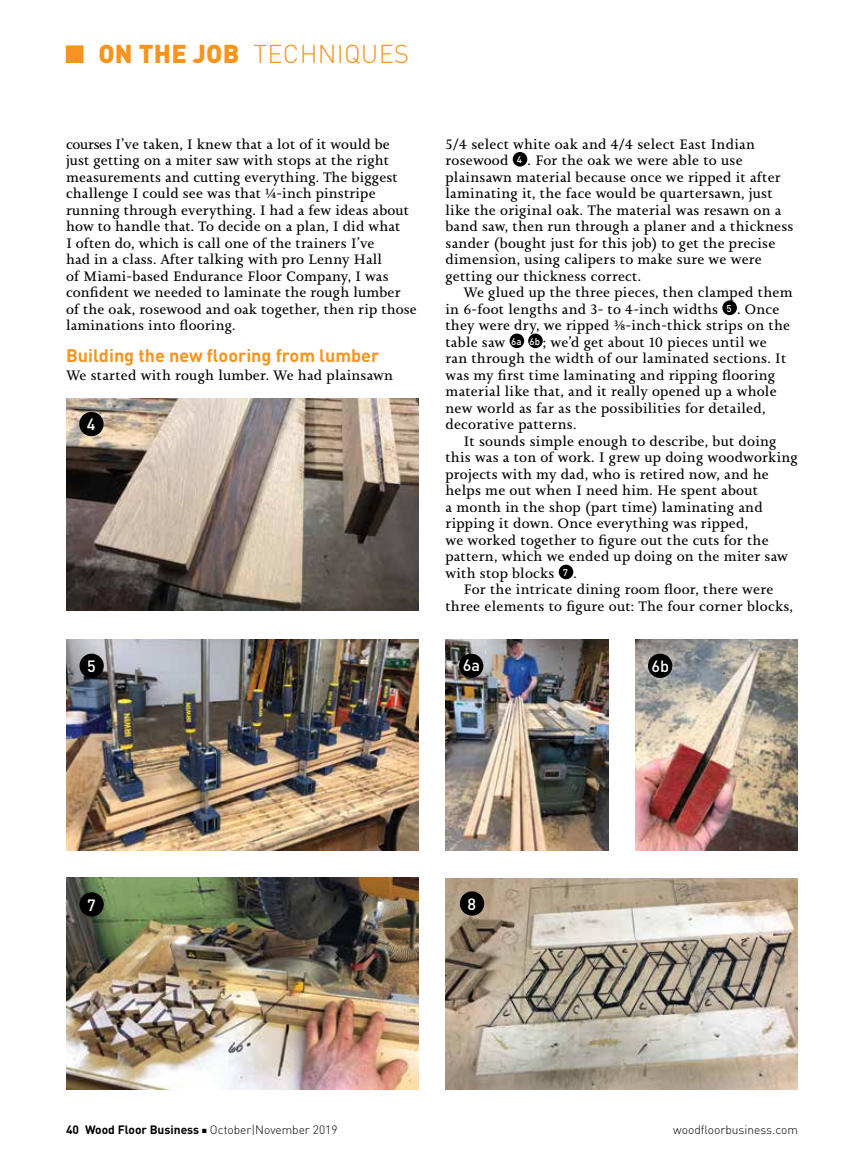
<style>
.page{position:relative;width:864px;height:1175px;background:#fff}
.page>*{position:absolute;margin:0;border:0;box-sizing:border-box;transform-origin:0 0}
.t1{font:300 25.5px "DIN Pro";letter-spacing:.01em;color:#f7941e}
.t2{font:700 18px "DIN Pro";color:#f7941e}
.t3{font:500 16.2px "DIN Pro";color:#fff}
.t4{font:14.25px/16.5px "Joanna Nova";letter-spacing:.015em;color:#000}
.t5{font:300 12px "DIN Pro";color:#000}
.s1{font-weight:900}
.s2{font-family:"DIN Pro";font-weight:500;font-size:9.75px;color:#fff}
.s3{font-weight:700}
</style>
<div class="page">
<img style="left:446px;top:639px;width:162px;height:211px">
<img style="left:635px;top:639px;width:163px;height:211px">
<img style="left:66px;top:639px;width:352px;height:211px">
<img style="left:66px;top:877px;width:352px;height:212px">
<img style="left:446px;top:878px;width:352px;height:211px">
<div style="left:79px;top:653px;width:25px;height:25px;background:#000;border-radius:50%"></div>
<div style="left:459px;top:653px;width:24px;height:25px;background:#000;border-radius:50%"></div>
<div style="left:648px;top:653px;width:24px;height:25px;background:#000;border-radius:50%"></div>
<div style="left:79px;top:892px;width:25px;height:24px;background:#000;border-radius:50%"></div>
<div style="left:460px;top:891px;width:24px;height:24px;background:#000;border-radius:50%"></div>
<img style="left:66px;top:398px;width:352px;height:212px">
<div style="left:79px;top:412px;width:25px;height:24px;background:#000;border-radius:50%"></div>
<div style="left:513px;top:152px;width:14px;height:14px;background:#000;border-radius:50%"></div>
<div style="left:722px;top:300px;width:15px;height:15px;background:#000;border-radius:50%"></div>
<div style="left:510px;top:333px;width:14px;height:15px;background:#000;border-radius:50%"></div>
<div style="left:528px;top:333px;width:15px;height:15px;background:#000;border-radius:50%"></div>
<div style="left:559px;top:564px;width:14px;height:15px;background:#000;border-radius:50%"></div>
<h1 class="t1" style="left:65px;top:34px;width:346px">■ <span class="s1">ON THE JOB</span> TECHNIQUES</h1>
<p class="t4" style="left:66px;top:135px;width:352px">courses I’ve taken, I knew that a lot of it would be just getting on a miter saw with stops at the right measurements and cutting everything. The biggest challenge I could see was that ¼-inch pinstripe running through everything. I had a few ideas about how to handle that. To decide on a plan, I did what<br>I often do, which is call one of the trainers I’ve<br>had in a class. After talking with pro Lenny Hall<br>of Miami-based Endurance Floor Company, I was confident we needed to laminate the rough lumber of the oak, rosewood and oak together, then rip those laminations into flooring.</p>
<p class="t2" style="left:66px;top:343px;width:315px">Building the new flooring from lumber</p>
<p class="t4" style="left:66px;top:366px;width:329px">We started with rough lumber. We had plainsawn</p>
<p class="t3" style="left:87px;top:411px;width:10px">4</p>
<p class="t4" style="left:446px;top:135px;width:349px">5/4 select white oak and 4/4 select East Indian rosewood <span class="s2">4</span> . For the oak we were able to use plainsawn material because once we ripped it after laminating it, the face would be quartersawn, just like the original oak. The material was resawn on a band saw, then run through a planer and a thickness sander (bought just for this job) to get the precise dimension, using calipers to make sure we were getting our thickness correct.</p>
<p class="t4" style="left:445px;top:284px;width:349px;text-indent:18px">We glued up the three pieces, then clamped them in 6-foot lengths and 3- to 4-inch widths <span class="s2">5</span> . Once they were dry, we ripped ⅜-inch-thick strips on the table saw <span class="s2">6a 6b</span> ; we’d get about 10 pieces until we<br>ran through the width of our laminated sections. It was my first time laminating and ripping flooring material like that, and it really opened up a whole new world as far as the possibilities for detailed, decorative patterns.</p>
<p class="t4" style="left:464px;top:432px;width:315px">It sounds simple enough to describe, but doing</p>
<p class="t4" style="left:446px;top:449px;width:354px">this was a ton of work. I grew up doing woodworking</p>
<p class="t4" style="left:446px;top:465px;width:325px">projects with my dad, who is retired now, and he</p>
<p class="t4" style="left:446px;top:482px;width:314px">helps me out when I need him. He spent about</p>
<p class="t4" style="left:446px;top:498px;width:319px">a month in the shop (part time) laminating and</p>
<p class="t4" style="left:446px;top:515px;width:304px">ripping it down. Once everything was ripped,</p>
<p class="t4" style="left:446px;top:531px;width:325px">we worked together to figure out the cuts for the</p>
<p class="t4" style="left:446px;top:548px;width:344px">pattern, which we ended up doing on the miter saw</p>
<p class="t4" style="left:446px;top:564px;width:133px">with stop blocks <span class="s2">7</span> .</p>
<p class="t4" style="left:463px;top:581px;width:311px">For the intricate dining room floor, there were</p>
<p class="t4" style="left:446px;top:597px;width:349px">three elements to figure out: The four corner blocks,</p>
<p class="t3" style="left:87px;top:653px;width:10px">5</p>
<p class="t3" style="left:463px;top:651px;width:19px">6a</p>
<p class="t3" style="left:651px;top:653px;width:19px">6b</p>
<p class="t3" style="left:87px;top:891px;width:10px">7</p>
<p class="t3" style="left:468px;top:890px;width:10px">8</p>
<p class="t5" style="left:66px;top:1120px;width:273px"><span class="s3">40 Wood Floor Business</span> ■ October|November 2019</p>
<p class="t5" style="left:673px;top:1120px;width:126px">woodfloorbusiness.com</p>
</div>
